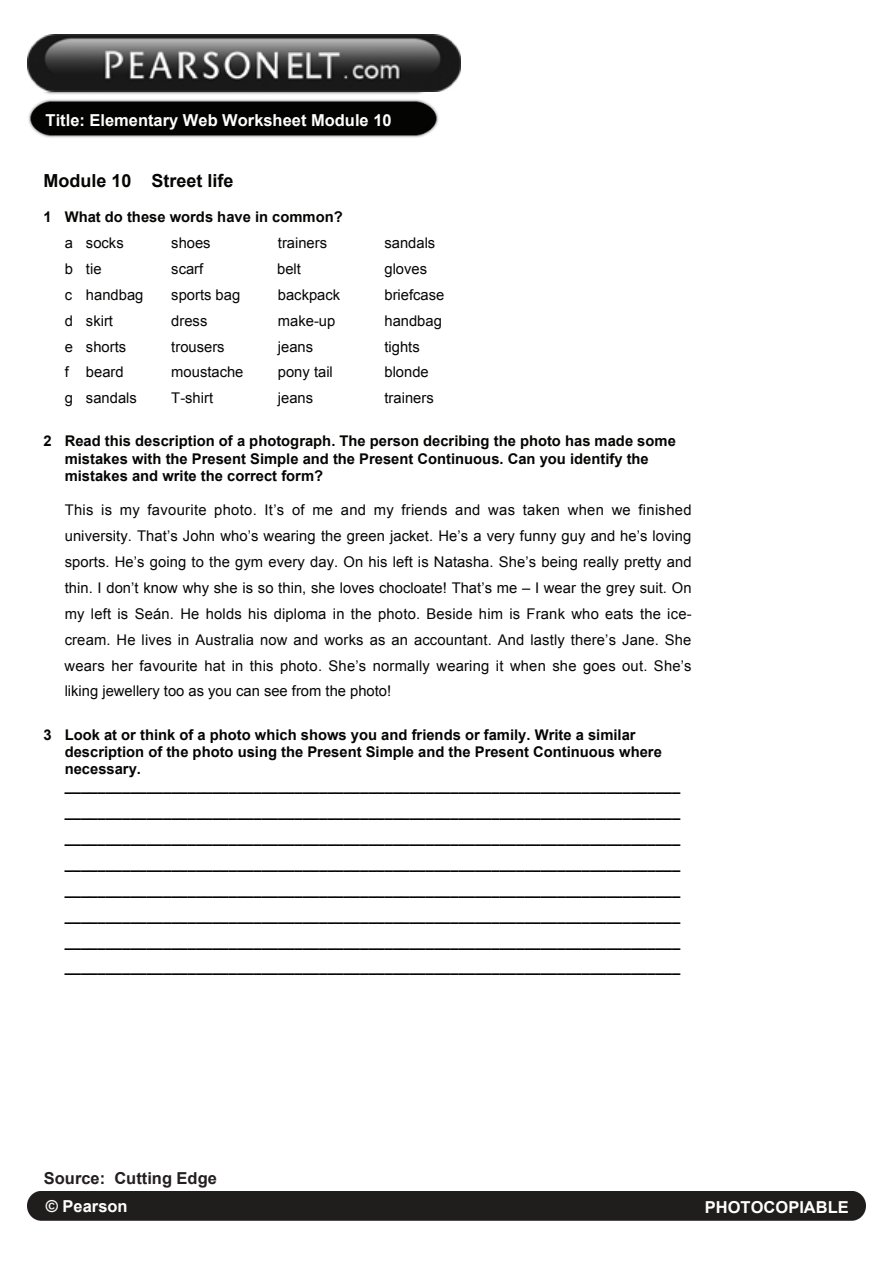
<style>
.page{position:relative;width:893px;height:1263px;background:#fff}
.page>*{position:absolute;margin:0;border:0;box-sizing:border-box;transform-origin:0 0}
.t1{font:700 18px "Arial";color:#050504}
.t2{font:700 16.5px "Arial";color:#fff}
.t3{font:700 16.5px "Arial";color:#231f20}
.t4{font:700 14.7px/25.8px "Arial";color:#050504}
.t5{font:14.7px/25.8px "Arial";color:#050504;text-align:justify}
</style>
<div class="page">
<img style="left:28px;top:92px;width:411px;height:46px">
<div style="left:27px;top:1192px;width:838px;height:28px;background:#201d1d"></div>
<img style="left:27px;top:34px;width:434px;height:58px">
<p class="t2" style="left:46px;top:110px;width:347px">Title: Elementary Web Worksheet Module 10</p>
<p class="t1" style="left:43px;top:169px;width:192px">Module 10 Street life</p>
<p class="t4" style="left:43px;top:204px;width:301px">1 What do these words have in common?</p>
<p class="t5" style="left:65px;top:230px;width:60px">a socks</p>
<p class="t5" style="left:171px;top:230px;width:41px">shoes</p>
<p class="t5" style="left:278px;top:230px;width:51px">trainers</p>
<p class="t5" style="left:384px;top:230px;width:52px">sandals</p>
<p class="t5" style="left:65px;top:256px;width:38px">b tie</p>
<p class="t5" style="left:171px;top:256px;width:33px">scarf</p>
<p class="t5" style="left:277px;top:256px;width:25px">belt</p>
<p class="t5" style="left:384px;top:256px;width:44px">gloves</p>
<p class="t5" style="left:65px;top:282px;width:80px">c handbag</p>
<p class="t5" style="left:171px;top:282px;width:70px">sports bag</p>
<p class="t5" style="left:278px;top:282px;width:64px">backpack</p>
<p class="t5" style="left:384px;top:282px;width:61px">briefcase</p>
<p class="t5" style="left:65px;top:308px;width:50px">d skirt</p>
<p class="t5" style="left:171px;top:308px;width:38px">dress</p>
<p class="t5" style="left:278px;top:308px;width:59px">make-up</p>
<p class="t5" style="left:384px;top:308px;width:59px">handbag</p>
<p class="t5" style="left:65px;top:334px;width:63px">e shorts</p>
<p class="t5" style="left:171px;top:334px;width:55px">trousers</p>
<p class="t5" style="left:278px;top:334px;width:37px">jeans</p>
<p class="t5" style="left:384px;top:334px;width:37px">tights</p>
<p class="t5" style="left:65px;top:359px;width:60px">f beard</p>
<p class="t5" style="left:171px;top:359px;width:74px">moustache</p>
<p class="t5" style="left:278px;top:359px;width:56px">pony tail</p>
<p class="t5" style="left:384px;top:359px;width:46px">blonde</p>
<p class="t5" style="left:65px;top:385px;width:74px">g sandals</p>
<p class="t5" style="left:171px;top:385px;width:43px">T-shirt</p>
<p class="t5" style="left:278px;top:385px;width:37px">jeans</p>
<p class="t5" style="left:384px;top:385px;width:51px">trainers</p>
<p class="t4" style="left:65px;top:433px;width:613px;line-height:17.2px;text-indent:-21px">2 Read this description of a photograph. The person decribing the photo has made some mistakes with the Present Simple and the Present Continuous. Can you identify the mistakes and write the correct form?</p>
<p class="t5" style="left:65px;top:497px;width:628px">This is my favourite photo. It’s of me and my friends and was taken when we finished university. That’s John who’s wearing the green jacket. He’s a very funny guy and he’s loving sports. He’s going to the gym every day. On his left is Natasha. She’s being really pretty and thin. I don’t know why she is so thin, she loves chocloate! That’s me – I wear the grey suit. On my left is Seán. He holds his diploma in the photo. Beside him is Frank who eats the ice&shy;cream. He lives in Australia now and works as an accountant. And lastly there’s Jane. She wears her favourite hat in this photo. She’s normally wearing it when she goes out. She’s liking jewellery too as you can see from the photo!</p>
<p class="t4" style="left:65px;top:726px;width:617px;line-height:17.1px;text-indent:-21px">3 Look at or think of a photo which shows you and friends or family. Write a similar description of the photo using the Present Simple and the Present Continuous where necessary. ___________________________________________________________________________</p>
<p class="t4" style="left:65px;top:800px;width:617px;text-align:justify">___________________________________________________________________________ ___________________________________________________________________________ ___________________________________________________________________________ ___________________________________________________________________________ ___________________________________________________________________________ ___________________________________________________________________________ ___________________________________________________________________________</p>
<p class="t3" style="left:44px;top:1168px;width:174px">Source: Cutting Edge</p>
<p class="t2" style="left:46px;top:1195px;width:83px">© Pearson</p>
<p class="t2" style="left:705px;top:1196px;width:145px">PHOTOCOPIABLE</p>
</div>
